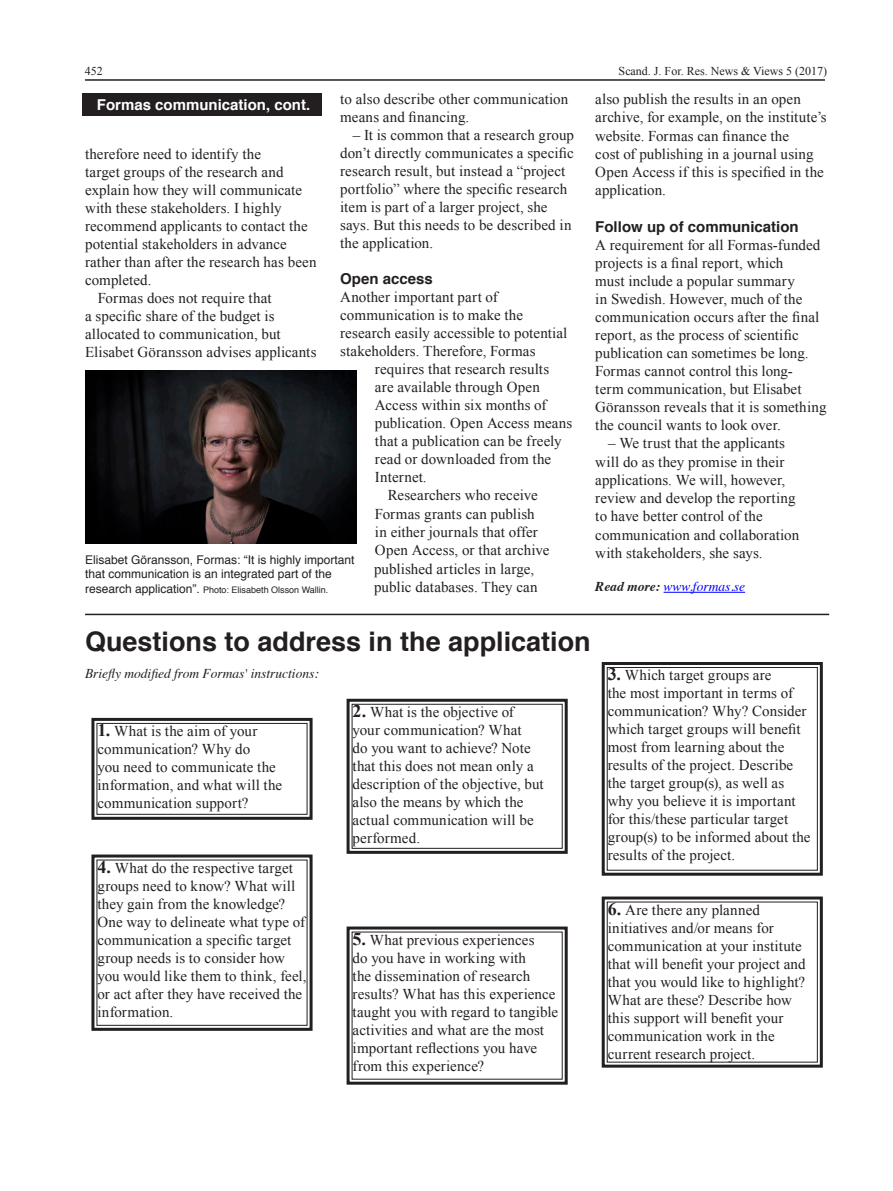
<style>
.page{position:relative;width:893px;height:1191px;background:#fff}
.page>*{position:absolute;margin:0;border:0;box-sizing:border-box;transform-origin:0 0}
.Rubrik_18_pkt{font:700 27px "Helvetica";color:#231f20}
.Brödtext_Scand_J{font:15px/18px "Times New Roman";letter-spacing:.005em;color:#231f20}
.Brödtext_Scand_J_-_i{font:15px/18px "Times New Roman";letter-spacing:.005em;color:#231f20}
.Underrubrik_Scand{font:700 15px "Helvetica";color:#231f20}
.Underrubrik_Scand-2{font:700 15px "Helvetica";color:#fff}
.Källa{font:italic 13.5px "Times";color:#231f20}
.Källa-2{font:italic 13.5px "Times";color:#00f}
.Bildtext{font:12px/14.4px "Helvetica";color:#231f20}
.t1{font:12px "Times New Roman";color:#231f20}
.Bildtext-2{font:9px "Helvetica";color:#231f20}
.s1{font-size:12px}
.s2{font-weight:700;color:#231f20}
.s3{font-weight:700;font-size:18px}
</style>
<div class="page">
<hr style="left:85px;top:79px;width:740px;height:2px;background:#231f20">
<hr style="left:664px;top:592px;width:81px;height:1px;background:#00f">
<div style="left:82px;top:94px;width:240px;height:22px;background:#231f20"></div>
<hr style="left:85px;top:613px;width:744px;height:2px;background:#231f20">
<img style="left:85px;top:371px;width:272px;height:172px">
<svg style="left:91px;top:717px;width:222px;height:103px"></svg>
<div style="left:96px;top:723px;width:212px;height:92px;border:1px solid #231f20"></div>
<svg style="left:346px;top:698px;width:222px;height:156px"></svg>
<div style="left:352px;top:704px;width:211px;height:145px;border:1px solid #231f20"></div>
<svg style="left:601px;top:662px;width:222px;height:214px"></svg>
<div style="left:607px;top:667px;width:211px;height:203px;border:1px solid #231f20"></div>
<svg style="left:91px;top:854px;width:222px;height:177px"></svg>
<svg style="left:346px;top:926px;width:222px;height:159px"></svg>
<svg style="left:601px;top:896px;width:222px;height:172px"></svg>
<p class="t1" style="left:85px;top:63px;width:19px">452</p>
<p class="t1" style="left:619px;top:63px;width:210px">Scand. J. For. Res. News &amp; Views 5 (2017)</p>
<p class="Brödtext_Scand_J_-_i" style="left:340px;top:90px;width:230px">to also describe other communication means and financing.</p>
<p class="Brödtext_Scand_J_-_i" style="left:340px;top:126px;width:235px;text-indent:13px">– It is common that a research group don’t directly communicates a specific research result, but instead a “project portfolio” where the specific research item is part of a larger project, she says. But this needs to be described in the application.</p>
<p class="Underrubrik_Scand" style="left:340px;top:267px;width:94px">Open access</p>
<p class="Brödtext_Scand_J" style="left:340px;top:288px;width:159px">Another important part of</p>
<p class="Brödtext_Scand_J" style="left:340px;top:306px;width:184px">communication is to make the</p>
<p class="Brödtext_Scand_J" style="left:340px;top:324px;width:229px">research easily accessible to potential</p>
<p class="Brödtext_Scand_J" style="left:340px;top:342px;width:197px">stakeholders. Therefore, Formas</p>
<p class="Brödtext_Scand_J" style="left:375px;top:360px;width:176px">requires that research results</p>
<p class="Brödtext_Scand_J" style="left:375px;top:378px;width:166px">are available through Open</p>
<p class="Brödtext_Scand_J" style="left:375px;top:396px;width:173px">Access within six months of</p>
<p class="Brödtext_Scand_J" style="left:375px;top:414px;width:199px">publication. Open Access means</p>
<p class="Brödtext_Scand_J" style="left:375px;top:432px;width:188px">that a publication can be freely</p>
<p class="Brödtext_Scand_J" style="left:375px;top:450px;width:178px">read or downloaded from the</p>
<p class="Brödtext_Scand_J" style="left:375px;top:468px;width:53px">Internet.</p>
<p class="Brödtext_Scand_J_-_i" style="left:374px;top:486px;width:177px;text-indent:14px">Researchers who receive<br>Formas grants can publish in either journals that offer<br>Open Access, or that archive published articles in large, public databases. They can</p>
<p class="Underrubrik_Scand-2" style="left:97px;top:93px;width:215px">Formas communication, cont.</p>
<p class="Brödtext_Scand_J_-_i" style="left:85px;top:144px;width:233px">therefore need to identify the<br>target groups of the research and explain how they will communicate with these stakeholders. I highly recommend applicants to contact the potential stakeholders in advance rather than after the research has been completed.</p>
<p class="Brödtext_Scand_J_-_i" style="left:85px;top:288px;width:233px;text-indent:13px">Formas does not require that<br>a specific share of the budget is allocated to communication, but Elisabet Göransson advises applicants</p>
<p class="Bildtext" style="left:85px;top:553px;width:271px">Elisabet Göransson, Formas: “It is highly important that communication is an integrated part of the</p>
<p class="Bildtext-2" style="left:85px;top:582px;width:245px"><span class="s1">research application”.</span> Photo: Elisabeth Olsson Wallin.</p>
<p class="Brödtext_Scand_J_-_i" style="left:595px;top:90px;width:233px">also publish the results in an open archive, for example, on the institute’s website. Formas can finance the<br>cost of publishing in a journal using<br>Open Access if this is specified in the application.</p>
<p class="Underrubrik_Scand" style="left:595px;top:214px;width:205px">Follow up of communication</p>
<p class="Brödtext_Scand_J" style="left:595px;top:235px;width:233px">A requirement for all Formas-funded projects is a final report, which<br>must include a popular summary<br>in Swedish. However, much of the communication occurs after the final report, as the process of scientific publication can sometimes be long.<br>Formas cannot control this long-<br>term communication, but Elisabet Göransson reveals that it is something the council wants to look over.</p>
<p class="Brödtext_Scand_J_-_i" style="left:595px;top:434px;width:205px;text-indent:13px">– We trust that the applicants will do as they promise in their applications. We will, however, review and develop the reporting to have better control of the communication and collaboration with stakeholders, she says.</p>
<p class="Källa-2" style="left:595px;top:575px;width:151px"><span class="s2">Read more:</span> www.formas.se</p>
<p class="Rubrik_18_pkt" style="left:85px;top:620px;width:507px">Questions to address in the application</p>
<p class="Källa" style="left:85px;top:661px;width:235px">Briefly modified from Formas' instructions:</p>
<p class="Brödtext_Scand_J" style="left:97px;top:722px;width:186px"><span class="s3">1.</span> What is the aim of your communication? Why do<br>you need to communicate the information, and what will the communication support?</p>
<p class="Brödtext_Scand_J" style="left:97px;top:858px;width:211px"><span class="s3">4.</span> What do the respective target groups need to know? What will they gain from the knowledge?<br>One way to delineate what type of communication a specific target group needs is to consider how you would like them to think, feel, or act after they have received the information.</p>
<p class="Brödtext_Scand_J" style="left:353px;top:702px;width:193px"><span class="s3">2.</span> What is the objective of your communication? What<br>do you want to achieve? Note that this does not mean only a description of the objective, but also the means by which the actual communication will be performed.</p>
<p class="Brödtext_Scand_J" style="left:353px;top:930px;width:207px"><span class="s3">5.</span> What previous experiences<br>do you have in working with<br>the dissemination of research results? What has this experience taught you with regard to tangible activities and what are the most important reflections you have from this experience?</p>
<p class="Brödtext_Scand_J" style="left:608px;top:666px;width:204px"><span class="s3">3.</span> Which target groups are<br>the most important in terms of communication? Why? Consider which target groups will benefit most from learning about the results of the project. Describe the target group(s), as well as why you believe it is important for this/these particular target group(s) to be informed about the results of the project.</p>
<p class="Brödtext_Scand_J" style="left:608px;top:900px;width:199px"><span class="s3">6.</span> Are there any planned initiatives and/or means for communication at your institute that will benefit your project and that you would like to highlight?<br>What are these? Describe how this support will benefit your communication work in the current research project.</p>
</div>
